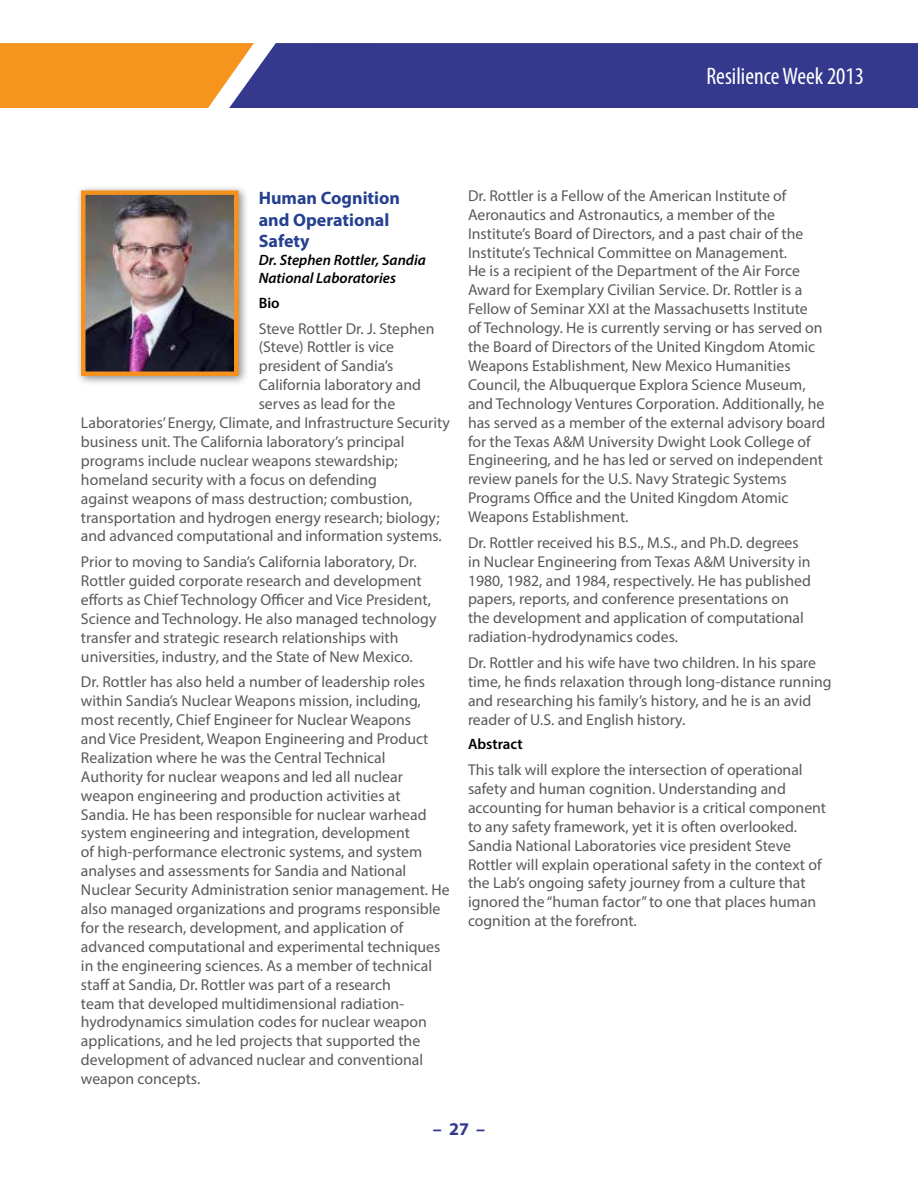
<style>
.page{position:relative;width:918px;height:1188px;background:#fff}
.page>*{position:absolute;margin:0;border:0;box-sizing:border-box;transform-origin:0 0}
.t1{font:condensed 24px "Myriad Pro";color:#fff}
.t2{font:700 18px/21.6px "Myriad Pro";color:#25408f}
.t3{font:700 18px "Myriad Pro";color:#34398e}
.t4{font:15.75px/18.9px "Myriad Pro";color:#58595b}
.t5{font:italic 600 15px/18px "Myriad Pro";color:#000}
.t6{font:600 15px "Myriad Pro";color:#000}
</style>
<div class="page">
<div style="left:0;top:43px;width:229px;height:65px;background:#f7941e"></div>
<div style="left:229px;top:43px;width:689px;height:65px;background:#34398e"></div>
<div style="left:75px;top:184px;width:174px;height:202px;background:#000;opacity:.45"></div>
<img style="left:86px;top:195px;width:147px;height:176px">
<div style="left:81px;top:190px;width:157px;height:186px;border:4px solid #f5911f"></div>
<h1 class="t1" style="left:706px;top:62px;width:159px">Resilience Week 2013</h1>
<p class="t2" style="left:259px;top:186px;width:143px">Human Cognition and Operational<br>Safety</p>
<p class="t5" style="left:259px;top:251px;width:169px">Dr. Stephen Rottler, Sandia<br>National Laboratories</p>
<p class="t6" style="left:259px;top:293px;width:22px">Bio</p>
<p class="t4" style="left:259px;top:319px;width:177px">Steve Rottler Dr. J. Stephen</p>
<p class="t4" style="left:259px;top:337px;width:137px">(Steve) Rottler is vice</p>
<p class="t4" style="left:259px;top:356px;width:136px">president of Sandia’s</p>
<p class="t4" style="left:259px;top:375px;width:164px">California laboratory and</p>
<p class="t4" style="left:259px;top:394px;width:138px">serves as lead for the</p>
<p class="t4" style="left:81px;top:413px;width:370px">Laboratories’ Energy, Climate, and Infrastructure Security</p>
<p class="t4" style="left:81px;top:432px;width:325px">business unit. The California laboratory’s principal</p>
<p class="t4" style="left:81px;top:451px;width:318px">programs include nuclear weapons stewardship;</p>
<p class="t4" style="left:81px;top:470px;width:298px">homeland security with a focus on defending</p>
<p class="t4" style="left:81px;top:489px;width:333px">against weapons of mass destruction; combustion,</p>
<p class="t4" style="left:81px;top:508px;width:360px">transportation and hydrogen energy research; biology;</p>
<p class="t4" style="left:81px;top:526px;width:362px">and advanced computational and information systems.</p>
<p class="t4" style="left:81px;top:552px;width:357px">Prior to moving to Sandia’s California laboratory, Dr.<br>Rottler guided corporate research and development efforts as Chief Technology Officer and Vice President, Science and Technology. He also managed technology transfer and strategic research relationships with universities, industry, and the State of New Mexico.</p>
<p class="t4" style="left:81px;top:672px;width:370px">Dr. Rottler has also held a number of leadership roles within Sandia’s Nuclear Weapons mission, including, most recently, Chief Engineer for Nuclear Weapons<br>and Vice President, Weapon Engineering and Product Realization where he was the Central Technical Authority for nuclear weapons and led all nuclear weapon engineering and production activities at Sandia. He has been responsible for nuclear warhead system engineering and integration, development<br>of high-performance electronic systems, and system analyses and assessments for Sandia and National Nuclear Security Administration senior management. He also managed organizations and programs responsible for the research, development, and application of advanced computational and experimental techniques in the engineering sciences. As a member of technical staff at Sandia, Dr. Rottler was part of a research<br>team that developed multidimensional radiation&shy;hydrodynamics simulation codes for nuclear weapon applications, and he led projects that supported the development of advanced nuclear and conventional weapon concepts.</p>
<p class="t4" style="left:468px;top:186px;width:359px">Dr. Rottler is a Fellow of the American Institute of Aeronautics and Astronautics, a member of the Institute’s Board of Directors, and a past chair of the Institute’s Technical Committee on Management.<br>He is a recipient of the Department of the Air Force Award for Exemplary Civilian Service. Dr. Rottler is a Fellow of Seminar XXI at the Massachusetts Institute<br>of Technology. He is currently serving or has served on the Board of Directors of the United Kingdom Atomic Weapons Establishment, New Mexico Humanities Council, the Albuquerque Explora Science Museum, and Technology Ventures Corporation. Additionally, he has served as a member of the external advisory board for the Texas A&amp;M University Dwight Look College of Engineering, and he has led or served on independent review panels for the U.S. Navy Strategic Systems Programs Office and the United Kingdom Atomic Weapons Establishment.</p>
<p class="t4" style="left:468px;top:533px;width:345px">Dr. Rottler received his B.S., M.S., and Ph.D. degrees in Nuclear Engineering from Texas A&amp;M University in 1980, 1982, and 1984, respectively. He has published papers, reports, and conference presentations on the development and application of computational radiation-hydrodynamics codes.</p>
<p class="t4" style="left:468px;top:653px;width:365px">Dr. Rottler and his wife have two children. In his spare time, he finds relaxation through long-distance running and researching his family’s history, and he is an avid reader of U.S. and English history.</p>
<p class="t6" style="left:468px;top:735px;width:56px">Abstract</p>
<p class="t4" style="left:468px;top:760px;width:360px">This talk will explore the intersection of operational safety and human cognition. Understanding and accounting for human behavior is a critical component to any safety framework, yet it is often overlooked.<br>Sandia National Laboratories vice president Steve Rottler will explain operational safety in the context of the Lab’s ongoing safety journey from a culture that ignored the “human factor” to one that places human cognition at the forefront.</p>
<p class="t3" style="left:433px;top:1118px;width:54px">– 27 –</p>
</div>
